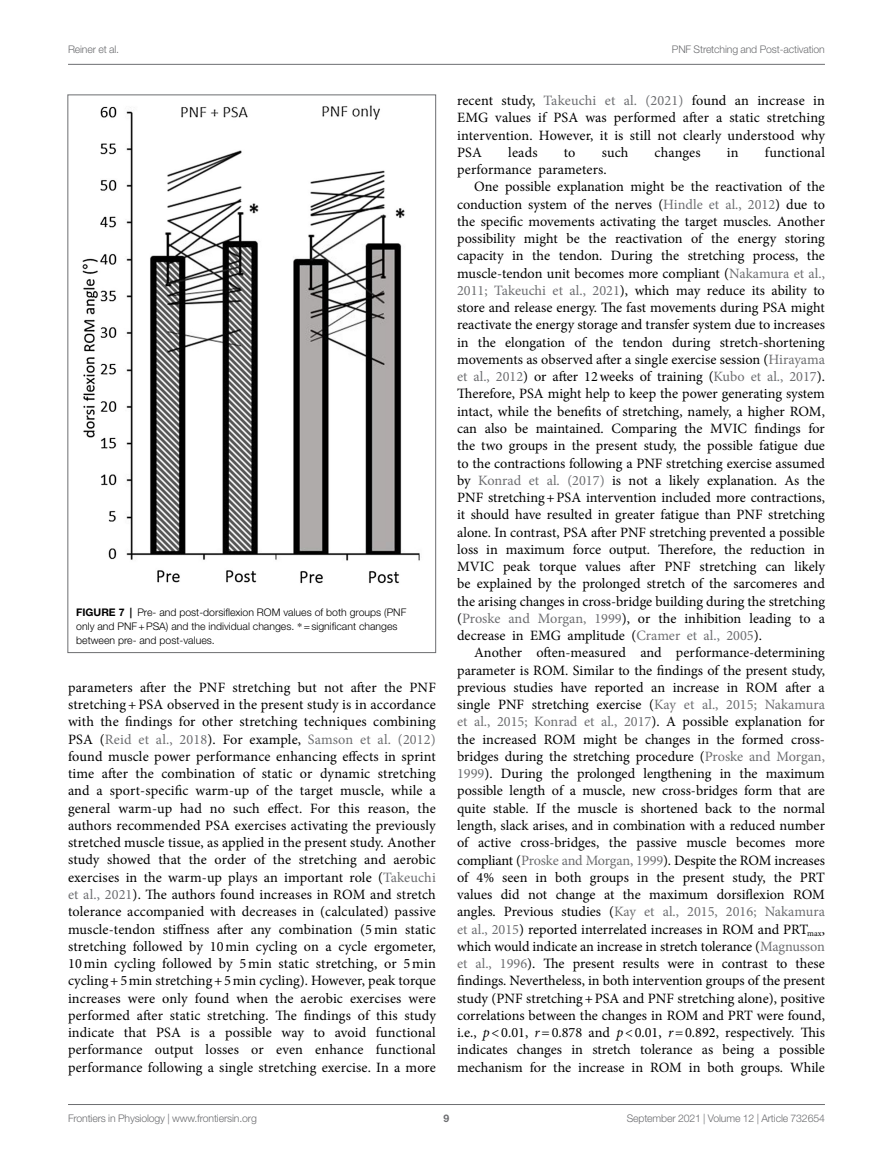
<style>
.page{position:relative;width:893px;height:1170px;background:#fff}
.page>*{position:absolute;margin:0;border:0;box-sizing:border-box;transform-origin:0 0}
.TEXT{font:14.25px/17.2px "Minion Pro";letter-spacing:.005em;color:#000;text-align:justify}
.FIG_LEG{font:300 10.5px/14.2px "Helvetica Neue LT Std";color:#000}
.t1{font:300 10.5px "Helvetica Neue LT Std";letter-spacing:-.015em;color:#6d6e71}
.t2{font:700 10.5px "Helvetica Neue LT Std";color:#6d6e71}
.s1{font-weight:700}
.s2{font-family:"STIX General";font-weight:400}
.s3{color:#6d6e71}
.s4{font-style:italic}
</style>
<div class="page">
<hr style="left:68px;top:64px;width:757px;height:1px;background:#6d6e71">
<hr style="left:68px;top:1104px;width:757px;height:1px;background:#6d6e71">
<img style="left:82px;top:105px;width:338px;height:479px">
<p class="t1" style="left:68px;top:42px;width:53px">Reiner et al.</p>
<p class="t1" style="left:672px;top:42px;width:154px">PNF Stretching and Post-activation</p>
<p class="FIG_LEG" style="left:76px;top:604px;width:332px"><span class="s1">FIGURE 7 |</span> Pre- and post-dorsiflexion ROM values of both groups (PNF only and PNF+PSA) and the individual changes. <span class="s2">*</span>=significant changes between pre- and post-values.</p>
<p class="TEXT" style="left:68px;top:678px;width:369px">parameters after the PNF stretching but not after the PNF stretching+PSA observed in the present study is in accordance with the findings for other stretching techniques combining PSA (<span class="s3">Reid et al., 2018</span>). For example, <span class="s3">Samson et al. (2012) </span>found muscle power performance enhancing effects in sprint time after the combination of static or dynamic stretching and a sport-specific warm-up of the target muscle, while a general warm-up had no such effect. For this reason, the authors recommended PSA exercises activating the previously stretched muscle tissue, as applied in the present study. Another study showed that the order of the stretching and aerobic exercises in the warm-up plays an important role (<span class="s3">Takeuchi et al., 2021</span>). The authors found increases in ROM and stretch tolerance accompanied with decreases in (calculated) passive muscle-tendon stiffness after any combination (5 min static stretching followed by 10 min cycling on a cycle ergometer, 10 min cycling followed by 5 min static stretching, or 5 min cycling+5min stretching+5min cycling). However, peak torque increases were only found when the aerobic exercises were performed after static stretching. The findings of this study indicate that PSA is a possible way to avoid functional performance output losses or even enhance functional performance following a single stretching exercise. In a more</p>
<p class="TEXT" style="left:457px;top:92px;width:369px">recent study, <span class="s3">Takeuchi et al. (2021)</span> found an increase in EMG values if PSA was performed after a static stretching intervention. However, it is still not clearly understood why PSA</p>
<p class="TEXT" style="left:508px;top:144px;width:31px">leads</p>
<p class="TEXT" style="left:564px;top:144px;width:13px">to</p>
<p class="TEXT" style="left:602px;top:144px;width:28px">such</p>
<p class="TEXT" style="left:655px;top:144px;width:48px">changes</p>
<p class="TEXT" style="left:727px;top:144px;width:13px">in</p>
<p class="TEXT" style="left:765px;top:144px;width:62px">functional</p>
<p class="TEXT" style="left:457px;top:161px;width:151px">performance parameters.</p>
<p class="TEXT" style="left:457px;top:178px;width:369px;text-indent:17px">One possible explanation might be the reactivation of the conduction system of the nerves (<span class="s3">Hindle et al., 2012</span>) due to the specific movements activating the target muscles. Another possibility might be the reactivation of the energy storing capacity in the tendon. During the stretching process, the muscle-tendon unit becomes more compliant (<span class="s3">Nakamura et al., 2011; Takeuchi et al., 2021</span>), which may reduce its ability to store and release energy. The fast movements during PSA might reactivate the energy storage and transfer system due to increases in the elongation of the tendon during stretch-shortening movements as observed after a single exercise session (<span class="s3">Hirayama et al., 2012</span>) or after 12weeks of training (<span class="s3">Kubo et al., 2017</span>).<br>Therefore, PSA might help to keep the power generating system intact, while the benefits of stretching, namely, a higher ROM, can also be maintained. Comparing the MVIC findings for the two groups in the present study, the possible fatigue due to the contractions following a PNF stretching exercise assumed by <span class="s3">Konrad et al. (2017)</span> is not a likely explanation. As the PNF stretching+PSA intervention included more contractions, it should have resulted in greater fatigue than PNF stretching alone. In contrast, PSA after PNF stretching prevented a possible loss in maximum force output. Therefore, the reduction in MVIC peak torque values after PNF stretching can likely be explained by the prolonged stretch of the sarcomeres and the arising changes in cross-bridge building during the stretching (<span class="s3">Proske and Morgan, 1999</span>), or the inhibition leading to a decrease in EMG amplitude (<span class="s3">Cramer et al., 2005</span>).</p>
<p class="TEXT" style="left:457px;top:644px;width:369px;text-indent:17px">Another often-measured and performance-determining parameter is ROM. Similar to the findings of the present study, previous studies have reported an increase in ROM after a single PNF stretching exercise (<span class="s3">Kay et al., 2015; Nakamura et al., 2015; Konrad et al., 2017</span>). A possible explanation for the increased ROM might be changes in the formed cross&shy;bridges during the stretching procedure (<span class="s3">Proske and Morgan, 1999</span>). During the prolonged lengthening in the maximum possible length of a muscle, new cross-bridges form that are quite stable. If the muscle is shortened back to the normal length, slack arises, and in combination with a reduced number of active cross-bridges, the passive muscle becomes more compliant (<span class="s3">Proske and Morgan, 1999</span>). Despite the ROM increases of 4% seen in both groups in the present study, the PRT values did not change at the maximum dorsiflexion ROM angles. Previous studies (<span class="s3">Kay et al., 2015, 2016; Nakamura et al., 2015</span>) reported interrelated increases in ROM and PRT<sub>max</sub>, which would indicate an increase in stretch tolerance (<span class="s3">Magnusson et al., 1996</span>). The present results were in contrast to these findings. Nevertheless, in both intervention groups of the present study (PNF stretching+PSA and PNF stretching alone), positive correlations between the changes in ROM and PRT were found, i.e., <span class="s4">p</span>&lt;0.01, <span class="s4">r</span>=0.878 and <span class="s4">p</span>&lt;0.01, <span class="s4">r</span>=0.892, respectively. This indicates changes in stretch tolerance as being a possible mechanism for the increase in ROM in both groups. While</p>
<p class="t1" style="left:68px;top:1111px;width:190px">Frontiers in Physiology | www.frontiersin.org</p>
<p class="t2" style="left:444px;top:1111px;width:7px">9</p>
<p class="t1" style="left:627px;top:1111px;width:200px">September 2021 | Volume 12 | Article 732654</p>
</div>
